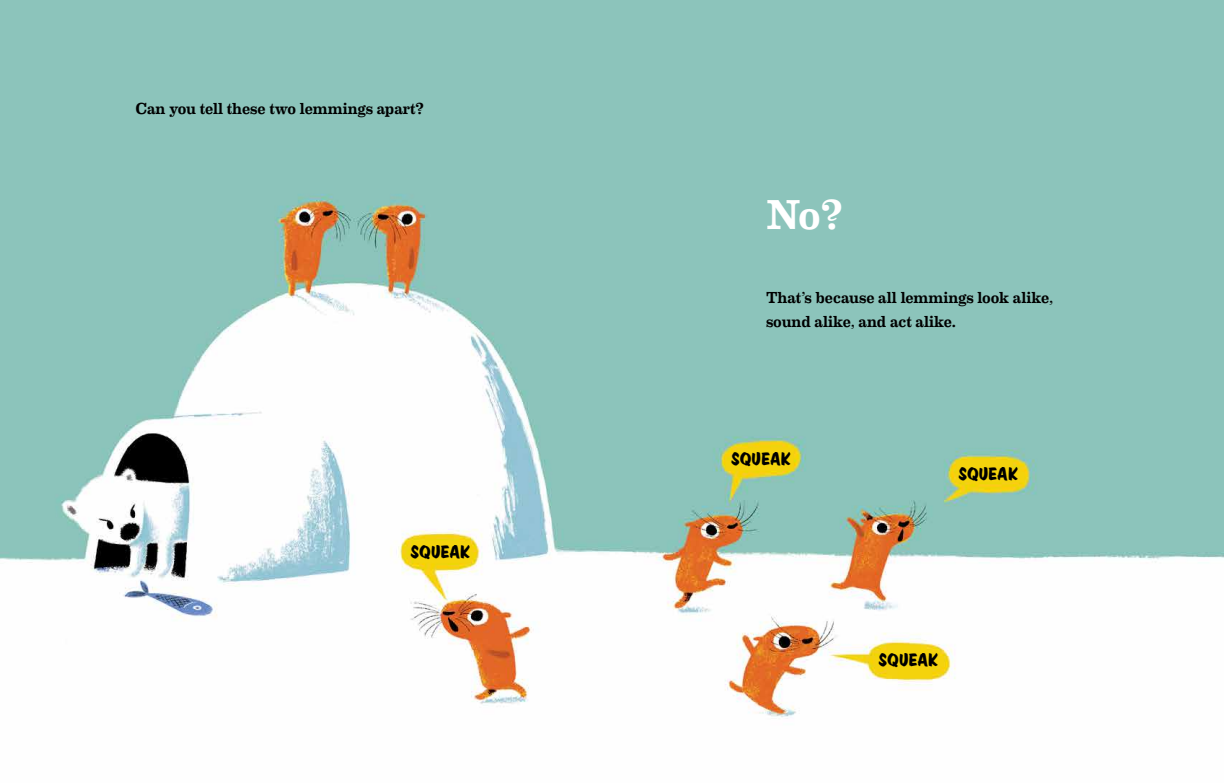
<style>
.page{position:relative;width:1224px;height:783px;background:#fff}
.page>*{position:absolute;margin:0;border:0;box-sizing:border-box;transform-origin:0 0}
.t1{font:500 42px "Eames Century Modern";color:#fff}
.t2{font:20.1px "Sign Painter House Showcard";letter-spacing:.04em;color:#000}
.t3{font:500 16px/24px "Eames Century Modern";color:#000}
</style>
<div class="page">
<img style="left:0;top:0;width:1224px;height:719px">
<p class="t3" style="left:135px;top:95px;width:290px">Can you tell these two lemmings apart?</p>
<p class="t2" style="left:411px;top:541px;width:61px">SQUEAK</p>
<h1 class="t1" style="left:766px;top:183px;width:78px">No?</h1>
<p class="t3" style="left:766px;top:285px;width:289px">That’s because all lemmings look alike, sound alike, and act alike.</p>
<p class="t2" style="left:731px;top:447px;width:61px">SQUEAK</p>
<p class="t2" style="left:959px;top:462px;width:61px">SQUEAK</p>
<p class="t2" style="left:879px;top:648px;width:61px">SQUEAK</p>
</div>
